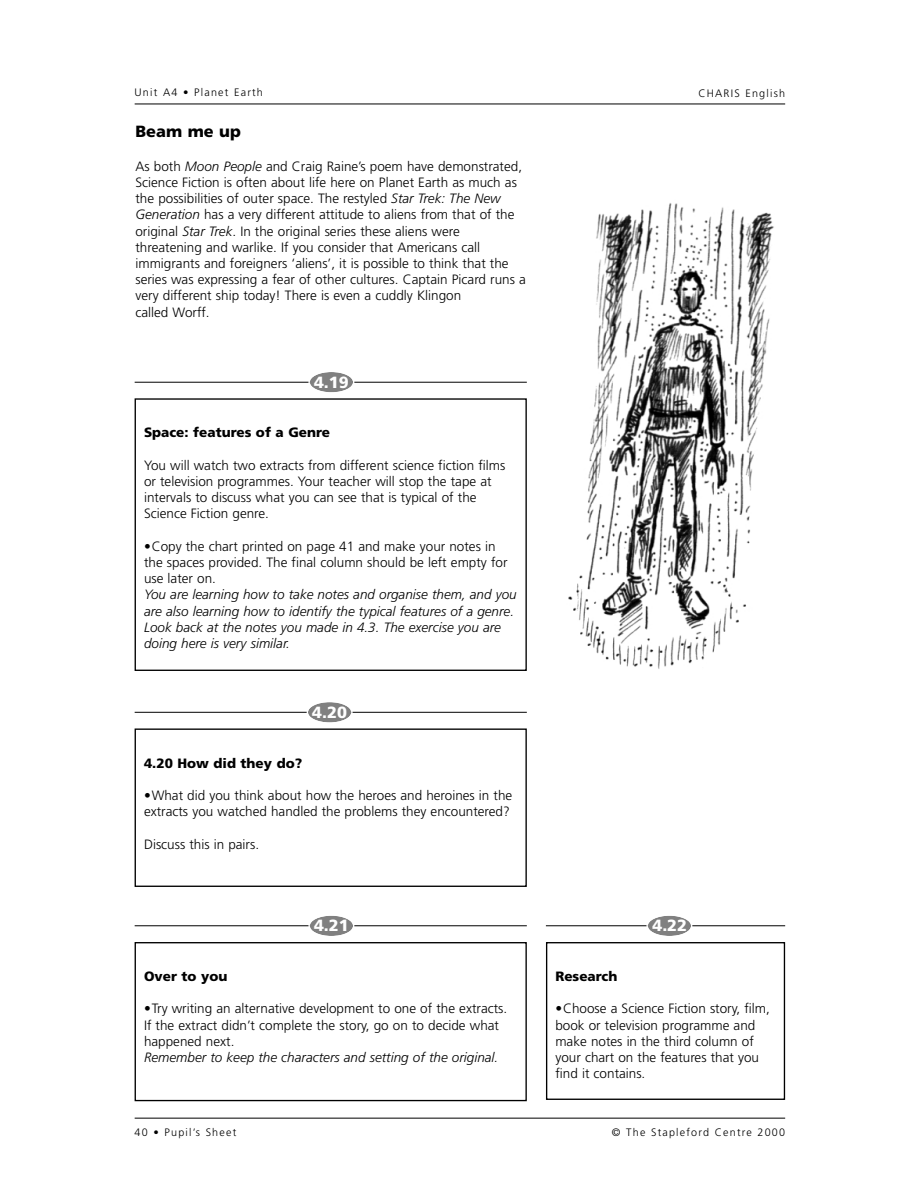
<style>
.page{position:relative;width:918px;height:1188px;background:#fff}
.page>*{position:absolute;margin:0;border:0;box-sizing:border-box;transform-origin:0 0}
.t1{font:900 16.2px "Frutiger";color:#fff}
.t2{font:900 16.2px "Frutiger";color:#000}
.t3{font:300 13.5px/16.2px "Frutiger";color:#000}
.t4{font:italic 300 13.5px/16.2px "Frutiger";color:#000}
.t5{font:900 13.5px "Frutiger";color:#000}
.t6{font:300 10.8px "Frutiger";letter-spacing:.11em;color:#000}
.s1{font-style:italic}
</style>
<div class="page">
<hr style="left:135px;top:1118px;width:650px;height:1px;background:#000">
<hr style="left:135px;top:104px;width:650px;height:1px;background:#000">
<div style="left:135px;top:942px;width:392px;height:159px;border:1px solid #000"></div>
<hr style="left:135px;top:925px;width:392px;height:1px;background:#000">
<div style="left:310px;top:916px;width:43px;height:20px;background:#808080;border-radius:50%"></div>
<div style="left:308px;top:914px;width:46px;height:23px;border:1px solid #fff;border-radius:50%"></div>
<div style="left:546px;top:942px;width:239px;height:158px;border:1px solid #000"></div>
<hr style="left:546px;top:925px;width:239px;height:1px;background:#000">
<div style="left:648px;top:916px;width:43px;height:20px;background:#808080;border-radius:50%"></div>
<div style="left:646px;top:914px;width:46px;height:23px;border:1px solid #fff;border-radius:50%"></div>
<div style="left:135px;top:398px;width:392px;height:273px;border:1px solid #000"></div>
<hr style="left:135px;top:382px;width:392px;height:1px;background:#000">
<div style="left:310px;top:372px;width:43px;height:20px;background:#808080;border-radius:50%"></div>
<div style="left:308px;top:371px;width:46px;height:23px;border:1px solid #fff;border-radius:50%"></div>
<div style="left:135px;top:728px;width:392px;height:159px;border:1px solid #000"></div>
<hr style="left:135px;top:712px;width:392px;height:1px;background:#000">
<div style="left:308px;top:702px;width:43px;height:20px;background:#808080;border-radius:50%"></div>
<div style="left:307px;top:701px;width:46px;height:23px;border:1px solid #fff;border-radius:50%"></div>
<img style="left:568px;top:203px;width:206px;height:466px">
<p class="t6" style="left:135px;top:88px;width:130px">Unit A4 • Planet Earth</p>
<p class="t6" style="left:698px;top:89px;width:88px">CHARIS English</p>
<p class="t2" style="left:135px;top:125px;width:107px">Beam me up</p>
<p class="t3" style="left:135px;top:159px;width:392px">As both <span class="s1">Moon People</span> and Craig Raine’s poem have demonstrated, Science Fiction is often about life here on Planet Earth as much as the possibilities of outer space. The restyled <span class="s1">Star Trek: The New Generation</span> has a very different attitude to aliens from that of the original <span class="s1">Star Trek</span>. In the original series these aliens were threatening and warlike. If you consider that Americans call immigrants and foreigners ‘aliens’, it is possible to think that the series was expressing a fear of other cultures. Captain Picard runs a very different ship today! There is even a cuddly Klingon<br>called Worff.</p>
<p class="t1" style="left:314px;top:375px;width:36px">4.19</p>
<p class="t5" style="left:144px;top:427px;width:188px">Space: features of a Genre</p>
<p class="t3" style="left:144px;top:458px;width:363px">You will watch two extracts from different science fiction films or television programmes. Your teacher will stop the tape at intervals to discuss what you can see that is typical of the Science Fiction genre.</p>
<p class="t3" style="left:144px;top:539px;width:365px">•Copy the chart printed on page 41 and make your notes in the spaces provided. The final column should be left empty for use later on.</p>
<p class="t4" style="left:144px;top:588px;width:374px">You are learning how to take notes and organise them, and you are also learning how to identify the typical features of a genre.<br>Look back at the notes you made in 4.3. The exercise you are doing here is very similar.</p>
<p class="t1" style="left:312px;top:706px;width:36px">4.20</p>
<p class="t5" style="left:144px;top:757px;width:160px">4.20 How did they do?</p>
<p class="t3" style="left:144px;top:788px;width:370px">•What did you think about how the heroes and heroines in the extracts you watched handled the problems they encountered?</p>
<p class="t3" style="left:144px;top:837px;width:117px">Discuss this in pairs.</p>
<p class="t1" style="left:314px;top:919px;width:36px">4.21</p>
<p class="t5" style="left:144px;top:971px;width:85px">Over to you</p>
<p class="t3" style="left:144px;top:1002px;width:365px">•Try writing an alternative development to one of the extracts.<br>If the extract didn’t complete the story, go on to decide what happened next.</p>
<p class="t4" style="left:144px;top:1050px;width:356px">Remember to keep the characters and setting of the original.</p>
<p class="t1" style="left:652px;top:919px;width:36px">4.22</p>
<p class="t5" style="left:555px;top:971px;width:63px">Research</p>
<p class="t3" style="left:555px;top:1002px;width:216px">•Choose a Science Fiction story, film, book or television programme and make notes in the third column of your chart on the features that you find it contains.</p>
<p class="t6" style="left:135px;top:1128px;width:103px">40 • Pupil’s Sheet</p>
<p class="t6" style="left:612px;top:1128px;width:175px">© The Stapleford Centre 2000</p>
</div>
